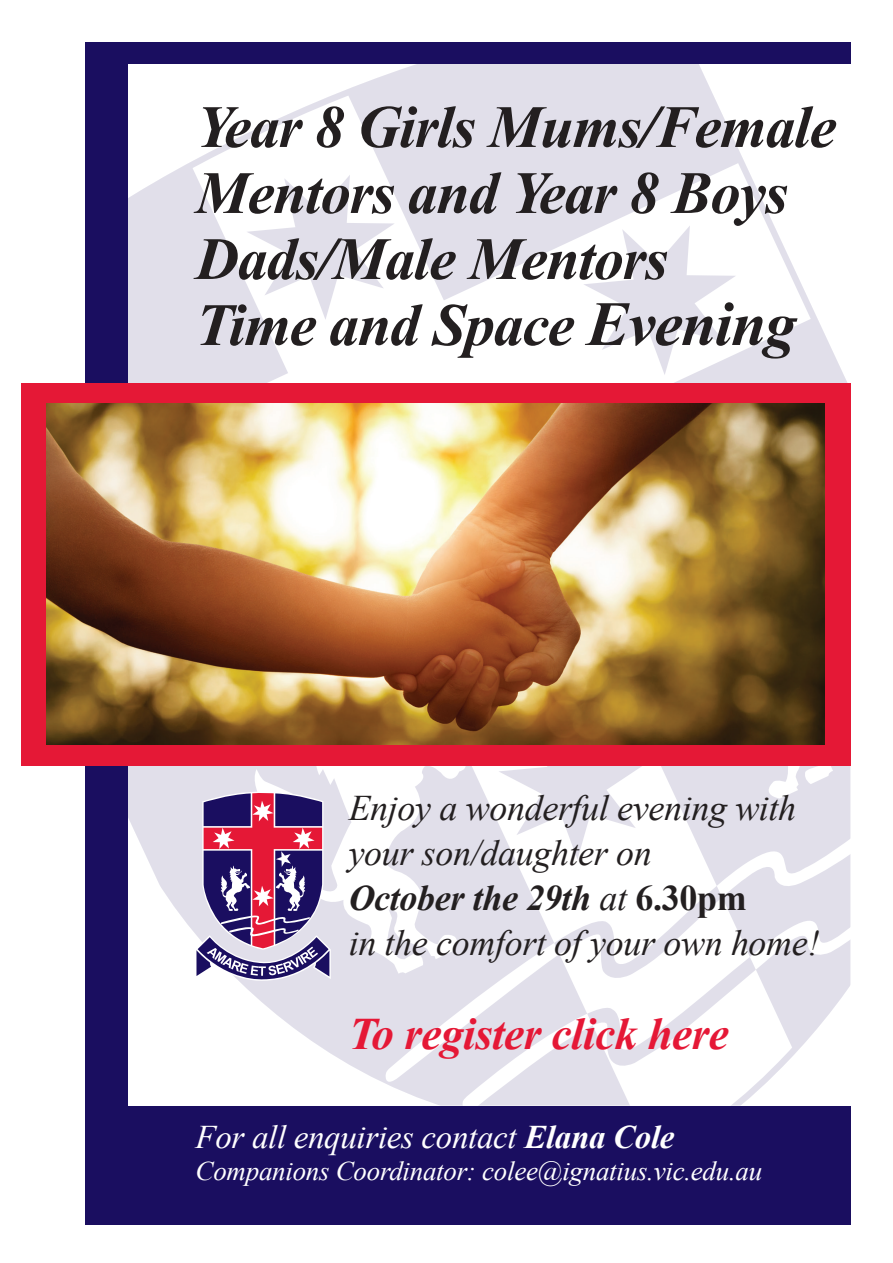
<style>
.page{position:relative;width:893px;height:1263px;background:#fff}
.page>*{position:absolute;margin:0;border:0;box-sizing:border-box;transform-origin:0 0}
.t1{font:italic 700 60px/66px "Times New Roman";letter-spacing:-.02em;color:#231f20}
.t2{font:italic 700 45px "Times New Roman";letter-spacing:-.01em;color:#e51836}
.t3{font:italic 36px/45px "Times New Roman";letter-spacing:-.01em;color:#231f20}
.t4{font:italic 33px "Times New Roman";letter-spacing:-.01em;color:#fff}
.t5{font:italic 27px "Times New Roman";letter-spacing:-.01em;color:#fff}
.s1{font-size:63px}
.s2{font-weight:700}
.s3{font-weight:700;font-style:normal}
</style>
<div class="page">
<div style="left:85px;top:43px;width:765px;height:1182px;background:#1a0e60"></div>
<div style="left:128px;top:64px;width:722px;height:319px;background:#fff"></div>
<svg style="left:128px;top:166px;width:160px;height:217px;background:#e6e4ed"></svg>
<svg style="left:128px;top:765px;width:370px;height:341px;background:#f6f4f8"></svg>
<svg style="left:347px;top:64px;width:394px;height:236px;background:#e7e5ee"></svg>
<svg style="left:516px;top:318px;width:334px;height:459px;background:#f2f1f6"></svg>
<svg style="left:498px;top:765px;width:111px;height:12px"></svg>
<svg style="left:246px;top:175px;width:149px;height:145px;background:#f3f2f7"></svg>
<svg style="left:583px;top:225px;width:153px;height:150px;background:#f3f2f6"></svg>
<svg style="left:251px;top:765px;width:218px;height:118px;background:#f5f0f4"></svg>
<svg style="left:609px;top:765px;width:226px;height:12px;background:#e8d6e0"></svg>
<svg style="left:385px;top:777px;width:465px;height:106px;background:#ebe9f1"></svg>
<svg style="left:315px;top:883px;width:535px;height:223px;background:#eae9f0"></svg>
<svg style="left:545px;top:851px;width:234px;height:38px;background:#f9f8fa"></svg>
<svg style="left:545px;top:889px;width:234px;height:202px;background:#f5f4f8"></svg>
<div style="left:21px;top:383px;width:829px;height:382px;background:#e51836"></div>
<img style="left:47px;top:404px;width:778px;height:340px">
<svg style="left:193px;top:790px;width:139px;height:192px"></svg>
<h1 class="t1" style="left:196px;top:92px;width:642px">Year 8 Girls Mums/Female<br>Mentors and Year 8 Boys<br>Dads/Male Mentors<br>Time and Space <span class="s1">Evening</span></h1>
<p class="t3" style="left:349px;top:785px;width:472px">Enjoy a wonderful evening with your son/daughter on<br><span class="s2">October the 29th</span> at <span class="s3">6.30pm<br></span>in the comfort of your own home!</p>
<p class="t2" style="left:349px;top:1002px;width:382px">To register click here</p>
<p class="t4" style="left:196px;top:1114px;width:480px">For all enquiries contact <span class="s2">Elana Cole</span></p>
<p class="t5" style="left:196px;top:1152px;width:568px">Companions Coordinator: colee@ignatius.vic.edu.au</p>
</div>
